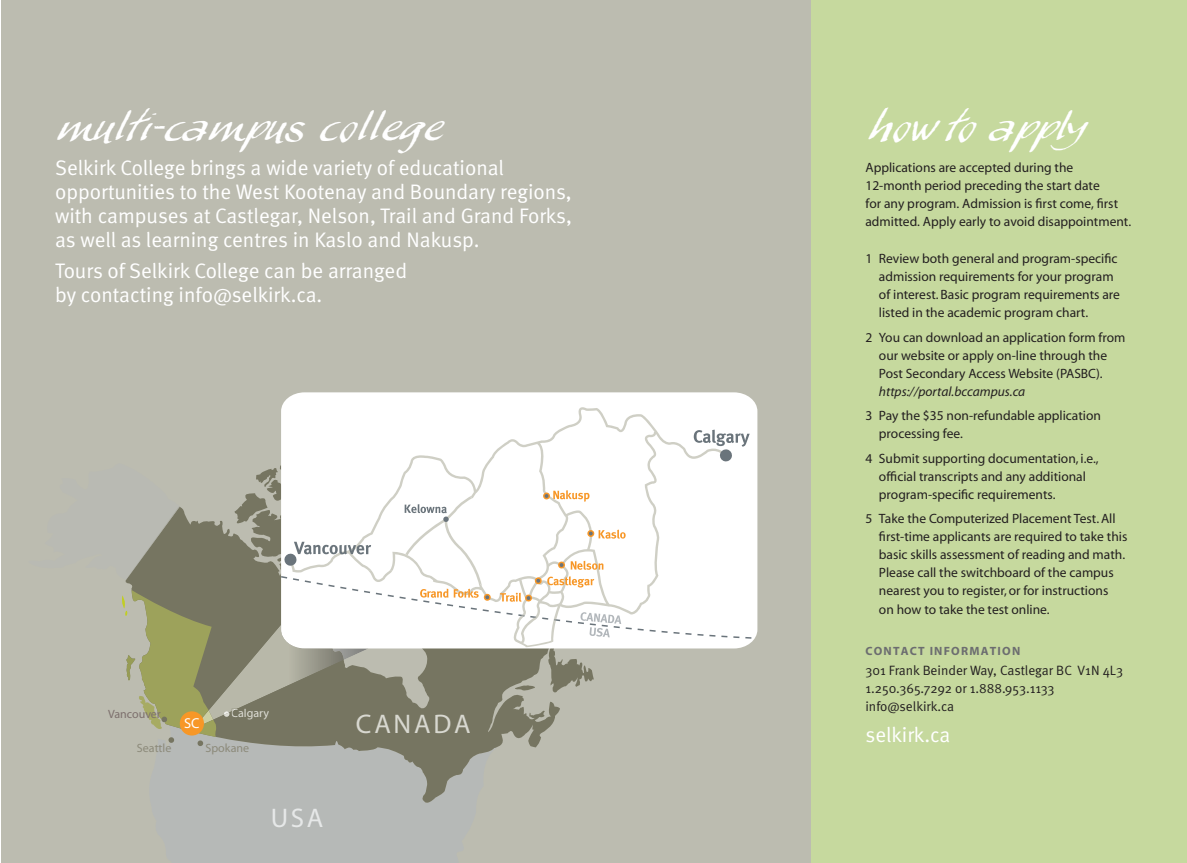
<style>
.page{position:relative;width:1187px;height:863px;background:#fff}
.page>*{position:absolute;margin:0;border:0;box-sizing:border-box;transform-origin:0 0}
.t1{font:33px "My Script Plain";color:#fff}
.t2{font:27px "Myriad";letter-spacing:.1em;color:#d8d8d0}
.t3{font:27px "Myriad";color:#e6e8e8}
.t4{font:21px/24px "Meta Normal";color:#fff}
.t5{font:14.4px "Myriad";color:#fff}
.t6{font:13.5px/18px "Myriad";color:#231f20}
.t7{font:13.5px/18px "Meta Normal";color:#231f20}
.t8{font:italic 13.5px "Myriad";color:#231f20}
.t9{font:700 12px "Myriad";letter-spacing:.1em;color:#6c6d70}
.t10{font:12px "Myriad";color:#8c8a7a}
.t11{font:12px "Myriad";color:#7d706d}
.t12{font:12px "Myriad";color:#ddddd5}
</style>
<div class="page">
<div style="left:1px;top:0;width:810px;height:863px;background:#bcbcb0"></div>
<div style="left:811px;top:0;width:376px;height:863px;background:#c6d99e"></div>
<svg style="left:200px;top:746px;width:337px;height:57px"></svg>
<svg style="left:281px;top:392px;width:476px;height:250px;fill:#fff"></svg>
<div style="left:273px;top:808px;width:50px;height:19px;background:#b6b9b7"></div>
<div style="left:290px;top:407px;width:433px;height:6px;background:#fff"></div>
<svg style="left:122px;top:413px;width:629px;height:333px"></svg>
<div style="left:180px;top:711px;width:24px;height:24px;background:#f79727;border-radius:50%"></div>
<h1 class="t1" style="left:55px;top:101px;width:387px">multi-campus college</h1>
<h3 class="t4" style="left:55px;top:157px;width:518px">Selkirk College brings a wide variety of educational opportunities to the West Kootenay and Boundary regions, with campuses at Castlegar, Nelson, Trail and Grand Forks, as well as learning centres in Kaslo and Nakusp.</h3>
<h3 class="t4" style="left:55px;top:260px;width:353px">Tours of Selkirk College can be arranged by contacting info@selkirk.ca.</h3>
<p class="t11" style="left:108px;top:709px;width:54px">Vancouver</p>
<p class="t12" style="left:231px;top:708px;width:39px">Calgary</p>
<p class="t10" style="left:137px;top:744px;width:36px">Seattle</p>
<p class="t10" style="left:206px;top:743px;width:45px">Spokane</p>
<p class="t5" style="left:184px;top:718px;width:17px">SC</p>
<h2 class="t2" style="left:356px;top:714px;width:116px">CANADA</h2>
<h2 class="t3" style="left:271px;top:807px;width:54px">USA</h2>
<h1 class="t1" style="left:867px;top:101px;width:238px">how to apply</h1>
<p class="t6" style="left:865px;top:159px;width:267px">Applications are accepted during the 12-month period preceding the start date<br>for any program. Admission is first come, first admitted. Apply early to avoid disappointment.</p>
<p class="t6" style="left:879px;top:251px;width:242px;text-indent:-14px">1 Review both general and program-specific admission requirements for your program of interest. Basic program requirements are listed in the academic program chart.</p>
<p class="t6" style="left:879px;top:329px;width:248px;text-indent:-14px">2 You can download an application form from our website or apply on-line through the<br>Post Secondary Access Website (PASBC).</p>
<p class="t8" style="left:879px;top:386px;width:148px">https://portal.bccampus.ca</p>
<p class="t6" style="left:879px;top:408px;width:223px;text-indent:-14px">3 Pay the $35 non-refundable application processing fee.</p>
<p class="t6" style="left:879px;top:450px;width:221px;text-indent:-14px">4 Submit supporting documentation, i.e., official transcripts and any additional program-specific requirements.</p>
<p class="t6" style="left:879px;top:511px;width:250px;text-indent:-14px">5 Take the Computerized Placement Test. All first-time applicants are required to take this basic skills assessment of reading and math.<br>Please call the switchboard of the campus nearest you to register, or for instructions<br>on how to take the test online.</p>
<p class="t9" style="left:865px;top:646px;width:156px">CONTACT INFORMATION</p>
<p class="t7" style="left:865px;top:662px;width:259px">301 Frank Beinder Way, Castlegar BC V1N 4L3<br>1.250.365.7292 or 1.888.953.1133 info@selkirk.ca</p>
<h3 class="t4" style="left:865px;top:724px;width:86px">selkirk.ca</h3>
</div>
